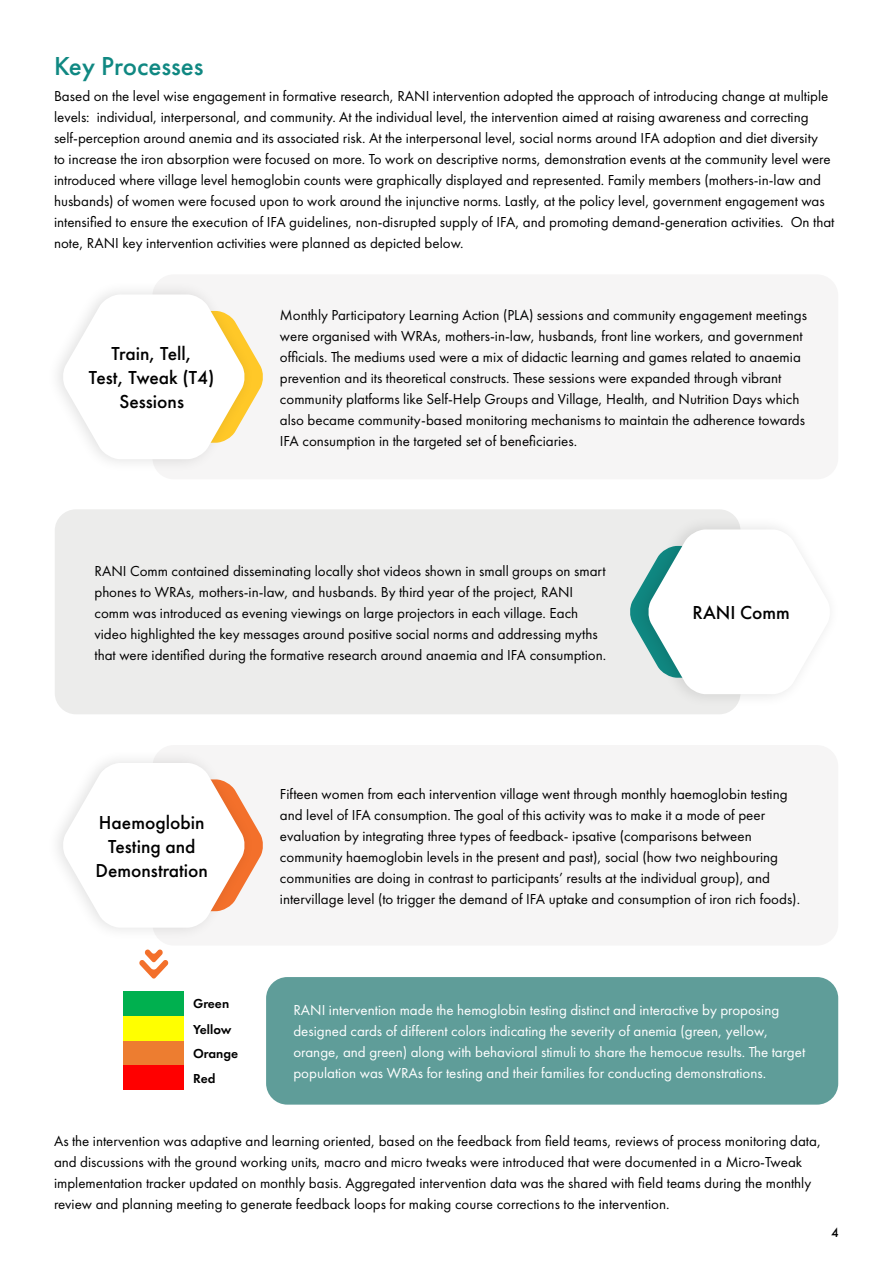
<style>
.page{position:relative;width:893px;height:1263px;background:#fff}
.page>*{position:absolute;margin:0;border:0;box-sizing:border-box;transform-origin:0 0}
.t1{font:500 27px "Futura PT";color:#108882}
.t2{font:500 19.5px/24px "Futura PT";color:#000;text-align:center}
.t3{font:15px/21px "Futura PT";color:#000}
.t4{font:15px/21px "Futura PT";color:#fff}
.t5{font:600 13.5px/24.9px "Futura PT";color:#000}
.t6{font:500 13.5px "Futura PT";color:#000}
</style>
<div class="page">
<div style="left:152px;top:274px;width:686px;height:205px;background:#f6f5f5;border-radius:21px"></div>
<div style="left:152px;top:745px;width:686px;height:200px;background:#f6f5f5;border-radius:21px"></div>
<div style="left:266px;top:977px;width:572px;height:127px;background:#5f9d99;border-radius:21px"></div>
<div style="left:55px;top:509px;width:685px;height:205px;background:#ececeb;border-radius:21px"></div>
<div style="left:46px;top:749px;width:209px;height:193px;background:#000;opacity:.12"></div>
<svg style="left:62px;top:763px;width:201px;height:165px"></svg>
<div style="left:46px;top:280px;width:209px;height:193px;background:#000;opacity:.12"></div>
<svg style="left:62px;top:294px;width:201px;height:165px"></svg>
<div style="left:631px;top:515px;width:210px;height:193px;background:#000;opacity:.12"></div>
<svg style="left:630px;top:529px;width:201px;height:165px"></svg>
<div style="left:124px;top:991px;width:60px;height:25px;background:#00b04f"></div>
<div style="left:124px;top:1016px;width:60px;height:25px;background:#ff0"></div>
<div style="left:124px;top:1041px;width:60px;height:24px;background:#ed7d30"></div>
<div style="left:124px;top:1065px;width:60px;height:25px;background:#f00"></div>
<svg style="left:139px;top:949px;width:29px;height:30px"></svg>
<h1 class="t1" style="left:54px;top:49px;width:151px">Key Processes</h1>
<p class="t3" style="left:54px;top:85px;width:782px">Based on the level wise engagement in formative research, RANI intervention adopted the approach of introducing change at multiple levels: individual, interpersonal, and community. At the individual level, the intervention aimed at raising awareness and correcting self-perception around anemia and its associated risk. At the interpersonal level, social norms around IFA adoption and diet diversity<br>to increase the iron absorption were focused on more. To work on descriptive norms, demonstration events at the community level were introduced where village level hemoglobin counts were graphically displayed and represented. Family members (mothers-in-law and husbands) of women were focused upon to work around the injunctive norms. Lastly, at the policy level, government engagement was intensified to ensure the execution of IFA guidelines, non-disrupted supply of IFA, and promoting demand-generation activities. On that note, RANI key intervention activities were planned as depicted below.</p>
<h2 class="t2" style="left:89px;top:342px;width:127px">Train, Tell,<br>Test, Tweak (T4)<br>Sessions</h2>
<p class="t3" style="left:280px;top:304px;width:528px">Monthly Participatory Learning Action (PLA) sessions and community engagement meetings were organised with WRAs, mothers-in-law, husbands, front line workers, and government officials. The mediums used were a mix of didactic learning and games related to anaemia prevention and its theoretical constructs. These sessions were expanded through vibrant community platforms like Self-Help Groups and Village, Health, and Nutrition Days which also became community-based monitoring mechanisms to maintain the adherence towards IFA consumption in the targeted set of beneficiaries.</p>
<p class="t3" style="left:95px;top:560px;width:513px">RANI Comm contained disseminating locally shot videos shown in small groups on smart phones to WRAs, mothers-in-law, and husbands. By third year of the project, RANI comm was introduced as evening viewings on large projectors in each village. Each video highlighted the key messages around positive social norms and addressing myths that were identified during the formative research around anaemia and IFA consumption.</p>
<h2 class="t2" style="left:693px;top:601px;width:99px">RANI Comm</h2>
<h2 class="t2" style="left:96px;top:810px;width:114px">Haemoglobin<br>Testing and<br>Demonstration</h2>
<p class="t5" style="left:193px;top:991px;width:47px">Green<br>Yellow<br>Orange<br>Red</p>
<p class="t3" style="left:280px;top:783px;width:522px">Fifteen women from each intervention village went through monthly haemoglobin testing and level of IFA consumption. The goal of this activity was to make it a mode of peer evaluation by integrating three types of feedback- ipsative (comparisons between community haemoglobin levels in the present and past), social (how two neighbouring communities are doing in contrast to participants’ results at the individual group), and intervillage level (to trigger the demand of IFA uptake and consumption of iron rich foods).</p>
<p class="t4" style="left:293px;top:999px;width:513px">RANI intervention made the hemoglobin testing distinct and interactive by proposing designed cards of different colors indicating the severity of anemia (green, yellow, orange, and green) along with behavioral stimuli to share the hemocue results. The target population was WRAs for testing and their families for conducting demonstrations.</p>
<p class="t3" style="left:54px;top:1130px;width:769px">As the intervention was adaptive and learning oriented, based on the feedback from field teams, reviews of process monitoring data, and discussions with the ground working units, macro and micro tweaks were introduced that were documented in a Micro-Tweak implementation tracker updated on monthly basis. Aggregated intervention data was the shared with field teams during the monthly review and planning meeting to generate feedback loops for making course corrections to the intervention.</p>
<p class="t6" style="left:831px;top:1224px;width:9px">4</p>
</div>
